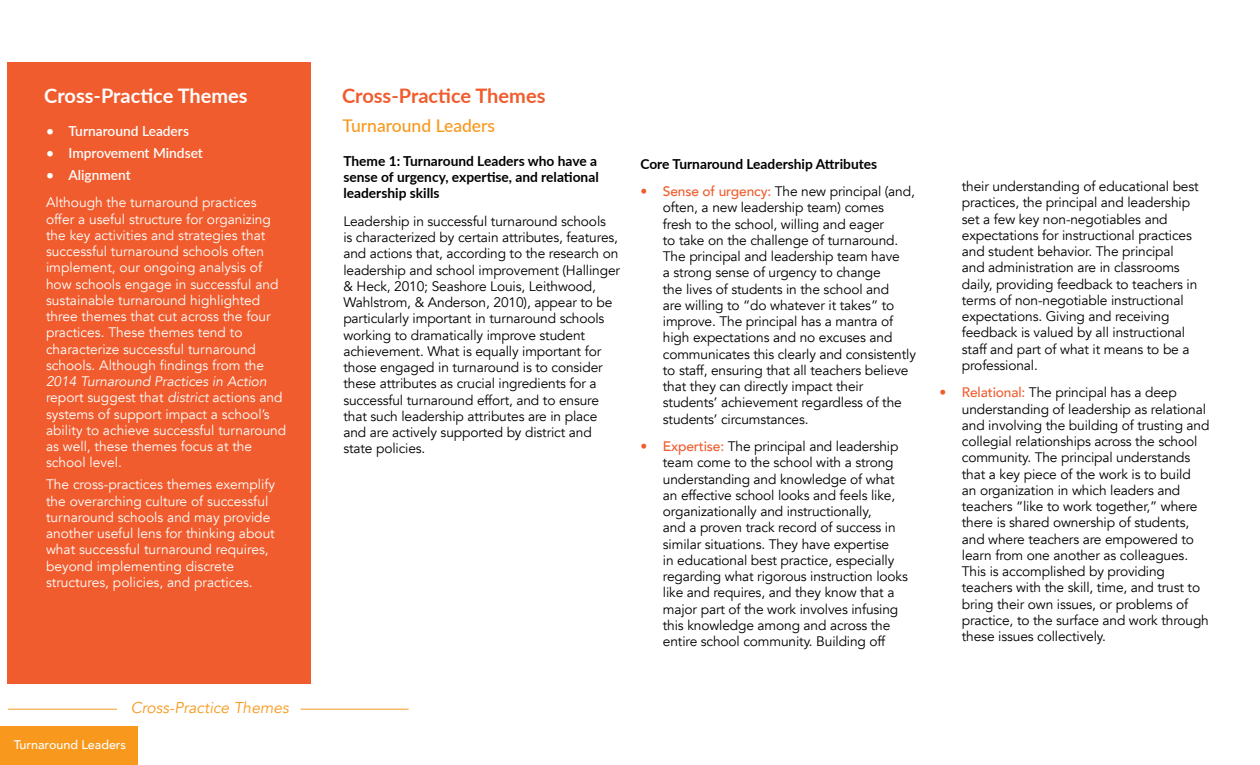
<style>
.page{position:relative;width:1260px;height:765px;background:#fff}
.page>*{position:absolute;margin:0;border:0;box-sizing:border-box;transform-origin:0 0}
.t1{font:700 20px "Lato";color:#fff}
.t2{font:700 20px "Lato";color:#f05c2d}
.t3{font:500 17.5px "Lato";color:#f8991d}
.t4{font:italic 15.62px "Avenir";color:#f8991d}
.t5{font:13.75px/16.2px "Avenir";letter-spacing:-.01em;color:#000}
.t6{font:13.75px/16.2px "Avenir";color:#fff}
.t7{font:700 13.75px/16.2px "Lato";color:#000}
.t8{font:600 13.75px "Lato";color:#fff}
.t9{font:500 12.5px "Avenir";color:#fff}
.s1{font-style:italic}
.s2{font-weight:500;color:#f05c2d}
</style>
<div class="page">
<div style="left:7px;top:62px;width:303px;height:621px;background:#f05c2d"></div>
<div style="left:0;top:726px;width:137px;height:39px;background:#f8991d"></div>
<hr style="left:8px;top:709px;width:109px;height:1px;background:#f8991d">
<hr style="left:301px;top:709px;width:108px;height:1px;background:#f8991d">
<h1 class="t1" style="left:44px;top:81px;width:205px">Cross-Practice Themes</h1>
<p class="t8" style="left:46px;top:121px;width:145px">• Turnaround Leaders</p>
<p class="t8" style="left:46px;top:143px;width:158px">• Improvement Mindset</p>
<p class="t8" style="left:46px;top:165px;width:86px">• Alignment</p>
<p class="t6" style="left:46px;top:195px;width:234px">Although the turnaround practices offer a useful structure for organizing the key activities and strategies that successful turnaround schools often implement, our ongoing analysis of how schools engage in successful and sustainable turnaround highlighted three themes that cut across the four practices. These themes tend to characterize successful turnaround schools. Although findings from the</p>
<p class="t6" style="left:46px;top:374px;width:242px"><span class="s1">2014 Turnaround Practices in Action </span>report suggest that <span class="s1">district</span> actions and systems of support impact a school’s ability to achieve successful turnaround as well, these themes focus at the school level.</p>
<p class="t6" style="left:46px;top:477px;width:231px">The cross-practices themes exemplify the overarching culture of successful turnaround schools and may provide another useful lens for thinking about what successful turnaround requires, beyond implementing discrete structures, policies, and practices.</p>
<p class="t4" style="left:131px;top:698px;width:159px">Cross-Practice Themes</p>
<p class="t9" style="left:14px;top:734px;width:114px">Turnaround Leaders</p>
<h1 class="t2" style="left:342px;top:81px;width:205px">Cross-Practice Themes</h1>
<p class="t3" style="left:342px;top:113px;width:154px">Turnaround Leaders</p>
<p class="t7" style="left:343px;top:152px;width:257px">Theme 1: Turnaround Leaders who have a sense of urgency, expertise, and relational leadership skills</p>
<p class="t5" style="left:343px;top:213px;width:278px">Leadership in successful turnaround schools<br>is characterized by certain attributes, features, and actions that, according to the research on leadership and school improvement (Hallinger &amp; Heck, 2010; Seashore Louis, Leithwood, Wahlstrom, &amp; Anderson, 2010), appear to be particularly important in turnaround schools working to dramatically improve student achievement. What is equally important for those engaged in turnaround is to consider these attributes as crucial ingredients for a successful turnaround effort, and to ensure that such leadership attributes are in place and are actively supported by district and state policies.</p>
<p class="t7" style="left:640px;top:155px;width:238px">Core Turnaround Leadership Attributes</p>
<p class="t5" style="left:663px;top:183px;width:255px;text-indent:-22px"><span class="s2">• Sense of urgency:</span> The new principal (and, often, a new leadership team) comes fresh to the school, willing and eager<br>to take on the challenge of turnaround.<br>The principal and leadership team have<br>a strong sense of urgency to change<br>the lives of students in the school and<br>are willing to “do whatever it takes” to improve. The principal has a mantra of high expectations and no excuses and communicates this clearly and consistently to staff, ensuring that all teachers believe that they can directly impact their students’ achievement regardless of the students’ circumstances.</p>
<p class="t5" style="left:663px;top:438px;width:246px;text-indent:-22px"><span class="s2">• Expertise:</span> The principal and leadership team come to the school with a strong understanding and knowledge of what an effective school looks and feels like, organizationally and instructionally,<br>and a proven track record of success in similar situations. They have expertise<br>in educational best practice, especially regarding what rigorous instruction looks like and requires, and they know that a major part of the work involves infusing this knowledge among and across the entire school community. Building off</p>
<p class="t5" style="left:962px;top:179px;width:238px">their understanding of educational best practices, the principal and leadership set a few key non-negotiables and expectations for instructional practices and student behavior. The principal and administration are in classrooms daily, providing feedback to teachers in terms of non-negotiable instructional expectations. Giving and receiving feedback is valued by all instructional staff and part of what it means to be a professional.</p>
<p class="t5" style="left:962px;top:385px;width:249px;text-indent:-22px"><span class="s2">• Relational:</span> The principal has a deep understanding of leadership as relational and involving the building of trusting and collegial relationships across the school community. The principal understands that a key piece of the work is to build<br>an organization in which leaders and teachers “like to work together,” where there is shared ownership of students, and where teachers are empowered to learn from one another as colleagues.<br>This is accomplished by providing teachers with the skill, time, and trust to bring their own issues, or problems of practice, to the surface and work through these issues collectively.</p>
</div>
